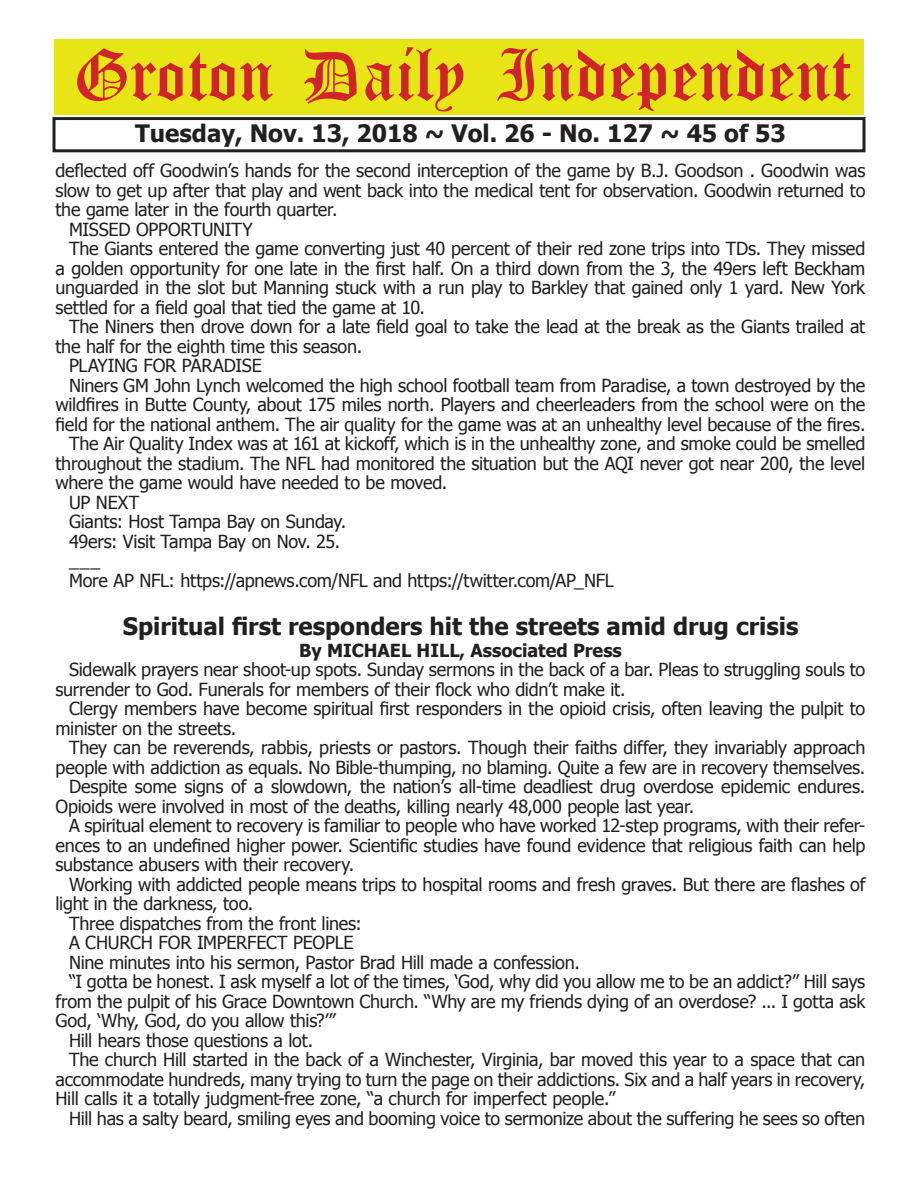
<style>
.page{position:relative;width:918px;height:1188px;background:#fff}
.page>*{position:absolute;margin:0;border:0;box-sizing:border-box;transform-origin:0 0}
.t1{font:54px "Old English Five";color:#d1232a}
.t2{font:700 24px "Tahoma";color:#231f20}
.t3{font:18px/19.5px "Tahoma";letter-spacing:-.01em;color:#231f20}
.t4{font:700 18px "Tahoma";color:#231f20}
</style>
<div class="page">
<div style="left:52px;top:117px;width:814px;height:35px;border:3px solid #231f20"></div>
<div style="left:54px;top:40px;width:810px;height:75px;background:#e7e515"></div>
<h1 class="t1" style="left:73px;top:50px;width:779px">Groton Daily Independent</h1>
<h2 class="t2" style="left:135px;top:116px;width:652px">Tuesday, Nov. 13, 2018 ~ Vol. 26 - No. 127 ~ 45 of 53</h2>
<p class="t3" style="left:56px;top:160px;width:811px">deflected off Goodwin’s hands for the second interception of the game by B.J. Goodson . Goodwin was</p>
<p class="t3" style="left:56px;top:180px;width:811px">slow to get up after that play and went back into the medical tent for observation. Goodwin returned to</p>
<p class="t3" style="left:56px;top:199px;width:283px">the game later in the fourth quarter.</p>
<p class="t3" style="left:69px;top:219px;width:186px">MISSED OPPORTUNITY</p>
<p class="t3" style="left:69px;top:238px;width:798px">The Giants entered the game converting just 40 percent of their red zone trips into TDs. They missed</p>
<p class="t3" style="left:56px;top:258px;width:811px">a golden opportunity for one late in the first half. On a third down from the 3, the 49ers left Beckham</p>
<p class="t3" style="left:56px;top:277px;width:811px">unguarded in the slot but Manning stuck with a run play to Barkley that gained only 1 yard. New York</p>
<p class="t3" style="left:56px;top:297px;width:371px">settled for a field goal that tied the game at 10.</p>
<p class="t3" style="left:69px;top:316px;width:798px">The Niners then drove down for a late field goal to take the lead at the break as the Giants trailed at</p>
<p class="t3" style="left:56px;top:336px;width:308px">the half for the eighth time this season.</p>
<p class="t3" style="left:69px;top:355px;width:194px">PLAYING FOR PARADISE</p>
<p class="t3" style="left:69px;top:375px;width:798px">Niners GM John Lynch welcomed the high school football team from Paradise, a town destroyed by the</p>
<p class="t3" style="left:56px;top:394px;width:811px">wildfires in Butte County, about 175 miles north. Players and cheerleaders from the school were on the</p>
<p class="t3" style="left:56px;top:414px;width:811px">field for the national anthem. The air quality for the game was at an unhealthy level because of the fires.</p>
<p class="t3" style="left:69px;top:433px;width:798px">The Air Quality Index was at 161 at kickoff, which is in the unhealthy zone, and smoke could be smelled</p>
<p class="t3" style="left:56px;top:453px;width:811px">throughout the stadium. The NFL had monitored the situation but the AQI never got near 200, the level</p>
<p class="t3" style="left:56px;top:472px;width:393px">where the game would have needed to be moved.</p>
<p class="t3" style="left:69px;top:492px;width:72px">UP NEXT</p>
<p class="t3" style="left:69px;top:511px;width:279px">Giants: Host Tampa Bay on Sunday.</p>
<p class="t3" style="left:69px;top:531px;width:273px">49ers: Visit Tampa Bay on Nov. 25.</p>
<p class="t3" style="left:69px;top:550px;width:33px">___</p>
<p class="t3" style="left:69px;top:570px;width:546px">More AP NFL: https://apnews.com/NFL and https://twitter.com/AP_NFL</p>
<h2 class="t2" style="left:123px;top:610px;width:677px">Spiritual first responders hit the streets amid drug crisis</h2>
<p class="t4" style="left:299px;top:638px;width:324px">By MICHAEL HILL, Associated Press</p>
<p class="t3" style="left:56px;top:659px;width:811px;text-indent:14px">Sidewalk prayers near shoot-up spots. Sunday sermons in the back of a bar. Pleas to struggling souls to surrender to God. Funerals for members of their flock who didn’t make it.</p>
<p class="t3" style="left:56px;top:698px;width:811px;text-indent:14px">Clergy members have become spiritual first responders in the opioid crisis, often leaving the pulpit to minister on the streets.</p>
<p class="t3" style="left:69px;top:737px;width:798px">They can be reverends, rabbis, priests or pastors. Though their faiths differ, they invariably approach</p>
<p class="t3" style="left:56px;top:757px;width:811px">people with addiction as equals. No Bible-thumping, no blaming. Quite a few are in recovery themselves.</p>
<p class="t3" style="left:69px;top:776px;width:798px">Despite some signs of a slowdown, the nation’s all-time deadliest drug overdose epidemic endures.</p>
<p class="t3" style="left:56px;top:796px;width:640px">Opioids were involved in most of the deaths, killing nearly 48,000 people last year.</p>
<p class="t3" style="left:69px;top:815px;width:798px">A spiritual element to recovery is familiar to people who have worked 12-step programs, with their refer-</p>
<p class="t3" style="left:56px;top:835px;width:811px">ences to an undefined higher power. Scientific studies have found evidence that religious faith can help</p>
<p class="t3" style="left:56px;top:854px;width:300px">substance abusers with their recovery.</p>
<p class="t3" style="left:69px;top:874px;width:798px">Working with addicted people means trips to hospital rooms and fresh graves. But there are flashes of</p>
<p class="t3" style="left:56px;top:893px;width:199px">light in the darkness, too.</p>
<p class="t3" style="left:69px;top:913px;width:294px">Three dispatches from the front lines:</p>
<p class="t3" style="left:69px;top:932px;width:286px">A CHURCH FOR IMPERFECT PEOPLE</p>
<p class="t3" style="left:69px;top:952px;width:512px">Nine minutes into his sermon, Pastor Brad Hill made a confession.</p>
<p class="t3" style="left:69px;top:971px;width:798px">“I gotta be honest. I ask myself a lot of the times, ‘God, why did you allow me to be an addict?” Hill says</p>
<p class="t3" style="left:56px;top:991px;width:811px">from the pulpit of his Grace Downtown Church. “Why are my friends dying of an overdose? ... I gotta ask</p>
<p class="t3" style="left:56px;top:1010px;width:282px">God, ‘Why, God, do you allow this?’”</p>
<p class="t3" style="left:69px;top:1030px;width:246px">Hill hears those questions a lot.</p>
<p class="t3" style="left:69px;top:1049px;width:798px">The church Hill started in the back of a Winchester, Virginia, bar moved this year to a space that can</p>
<p class="t3" style="left:56px;top:1069px;width:811px">accommodate hundreds, many trying to turn the page on their addictions. Six and a half years in recovery,</p>
<p class="t3" style="left:56px;top:1088px;width:561px">Hill calls it a totally judgment-free zone, “a church for imperfect people.”</p>
<p class="t3" style="left:69px;top:1108px;width:798px">Hill has a salty beard, smiling eyes and booming voice to sermonize about the suffering he sees so often</p>
</div>
